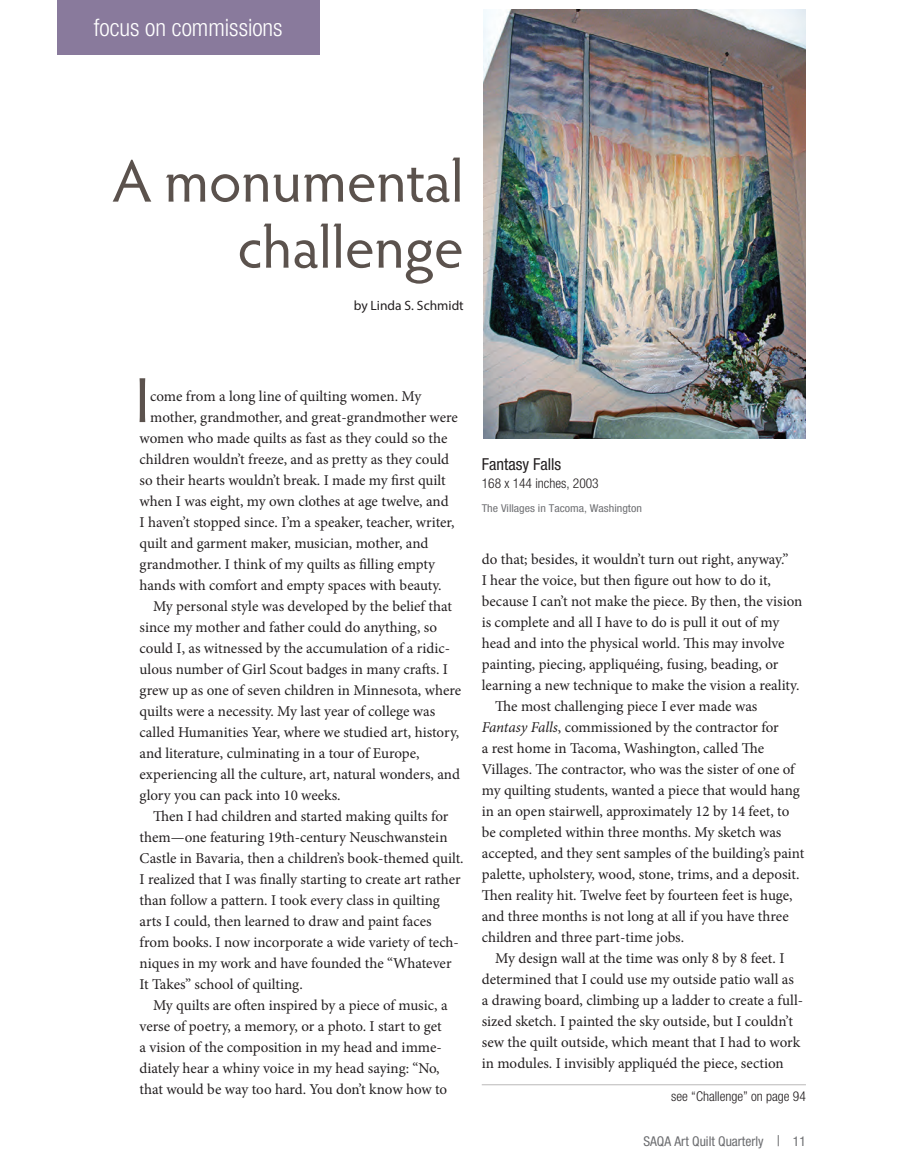
<style>
.page{position:relative;width:905px;height:1175px;background:#fff}
.page>*{position:absolute;margin:0;border:0;box-sizing:border-box;transform-origin:0 0}
._1__Body_copy_DROP_c{font:63.9px "Hypatia Sans Pro";color:#5b524d}
._2__Article_Headline{font:60px/66px "Hypatia Sans Pro";color:#5b524d;text-align:right}
.article_type{font:300 condensed 24px "Helvetica Neue";color:#fff}
._7__photo_caption_ti{font:condensed 16.5px "Helvetica Neue";color:#231f20}
._1___Body_copy_inden{font:15px/21px "Minion Pro";color:#231f20}
._1__Body_copy_DROP_c-2{font:15px "Minion Pro";letter-spacing:-.005em;color:#231f20}
.t1{font:condensed 13.5px "Helvetica Neue";color:#6c6d70}
.Jump_to{font:300 condensed 13.5px "Helvetica Neue";color:#231f20}
._7__photo_caption_AQ{font:300 condensed 13.5px "Helvetica Neue";color:#231f20}
._2__Byline{font:13.5px "Myriad Pro";color:#231f20}
.collection_info{font:condensed 10.8px "Helvetica Neue";color:#717275;scale:1.11 1}
.s1{font-style:italic}
.s2{font-size:15px}
</style>
<div class="page">
<hr style="left:482px;top:1084px;width:324px;height:1px;background:#bab9b8">
<div style="left:57px;top:0;width:263px;height:54px;background:#897a9c"></div>
<img style="left:483px;top:9px;width:323px;height:429px">
<p class="article_type" style="left:94px;top:14px;width:190px">focus on commissions</p>
<p class="_2__Article_Headline" style="left:113px;top:146px;width:352px">A monumental challenge</p>
<p class="_2__Byline" style="left:354px;top:297px;width:111px">by Linda S. Schmidt</p>
<p class="_1__Body_copy_DROP_c" style="left:135px;top:357px;width:17px">I</p>
<p class="_1__Body_copy_DROP_c-2" style="left:150px;top:386px;width:273px">come from a long line of quilting women. My</p>
<p class="_1__Body_copy_DROP_c-2" style="left:150px;top:407px;width:309px">mother, grandmother, and great-grandmother were</p>
<p class="_1__Body_copy_DROP_c-2" style="left:139px;top:428px;width:309px">women who made quilts as fast as they could so the</p>
<p class="_1__Body_copy_DROP_c-2" style="left:139px;top:449px;width:311px">children wouldn’t freeze, and as pretty as they could</p>
<p class="_1__Body_copy_DROP_c-2" style="left:139px;top:470px;width:308px">so their hearts wouldn’t break. I made my first quilt</p>
<p class="_1__Body_copy_DROP_c-2" style="left:139px;top:491px;width:310px">when I was eight, my own clothes at age twelve, and</p>
<p class="_1__Body_copy_DROP_c-2" style="left:139px;top:512px;width:316px">I haven’t stopped since. I’m a speaker, teacher, writer,</p>
<p class="_1__Body_copy_DROP_c-2" style="left:139px;top:533px;width:290px">quilt and garment maker, musician, mother, and</p>
<p class="_1__Body_copy_DROP_c-2" style="left:139px;top:554px;width:297px">grandmother. I think of my quilts as filling empty</p>
<p class="_1__Body_copy_DROP_c-2" style="left:139px;top:575px;width:304px">hands with comfort and empty spaces with beauty.</p>
<p class="_1___Body_copy_inden" style="left:139px;top:596px;width:323px;text-indent:14px">My personal style was developed by the belief that since my mother and father could do anything, so could I, as witnessed by the accumulation of a ridic&shy;ulous number of Girl Scout badges in many crafts. I grew up as one of seven children in Minnesota, where quilts were a necessity. My last year of college was called Humanities Year, where we studied art, history, and literature, culminating in a tour of Europe, experiencing all the culture, art, natural wonders, and glory you can pack into 10 weeks.</p>
<p class="_1___Body_copy_inden" style="left:139px;top:806px;width:325px;text-indent:14px">Then I had children and started making quilts for them—one featuring 19th-century Neuschwanstein Castle in Bavaria, then a children’s book-themed quilt.<br>I realized that I was finally starting to create art rather than follow a pattern. I took every class in quilting arts I could, then learned to draw and paint faces from books. I now incorporate a wide variety of tech&shy;niques in my work and have founded the “Whatever It Takes” school of quilting.</p>
<p class="_1___Body_copy_inden" style="left:139px;top:995px;width:309px;text-indent:14px">My quilts are often inspired by a piece of music, a verse of poetry, a memory, or a photo. I start to get a vision of the composition in my head and imme&shy;diately hear a whiny voice in my head saying: “No, that would be way too hard. You don’t know how to</p>
<p class="_7__photo_caption_ti" style="left:482px;top:455px;width:81px">Fantasy Falls</p>
<p class="_7__photo_caption_AQ" style="left:482px;top:475px;width:118px">168 x 144 inches, 2003</p>
<p class="collection_info" style="left:482px;top:502px;width:146px">The Villages in Tacoma, Washington</p>
<p class="_1___Body_copy_inden" style="left:481px;top:548px;width:322px">do that; besides, it wouldn’t turn out right, anyway.”<br>I hear the voice, but then figure out how to do it, because I can’t not make the piece. By then, the vision is complete and all I have to do is pull it out of my head and into the physical world. This may involve painting, piecing, appliquéing, fusing, beading, or learning a new technique to make the vision a reality.</p>
<p class="_1___Body_copy_inden" style="left:482px;top:695px;width:324px;text-indent:13px">The most challenging piece I ever made was <span class="s1">Fantasy Falls</span>, commissioned by the contractor for<br>a rest home in Tacoma, Washington, called The Villages. The contractor, who was the sister of one of my quilting students, wanted a piece that would hang in an open stairwell, approximately 12 by 14 feet, to be completed within three months. My sketch was accepted, and they sent samples of the building’s paint palette, upholstery, wood, stone, trims, and a deposit.<br>Then reality hit. Twelve feet by fourteen feet is huge, and three months is not long at all if you have three children and three part-time jobs.</p>
<p class="_1___Body_copy_inden" style="left:482px;top:947px;width:323px;text-indent:14px">My design wall at the time was only 8 by 8 feet. I determined that I could use my outside patio wall as a drawing board, climbing up a ladder to create a full&shy;sized sketch. I painted the sky outside, but I couldn’t sew the quilt outside, which meant that I had to work in modules. I invisibly appliquéd the piece, section</p>
<p class="Jump_to" style="left:671px;top:1088px;width:136px">see “Challenge” on page 94</p>
<p class="t1" style="left:643px;top:1133px;width:164px">SAQA Art Quilt Quarterly <span class="s2">|</span> 11</p>
</div>
